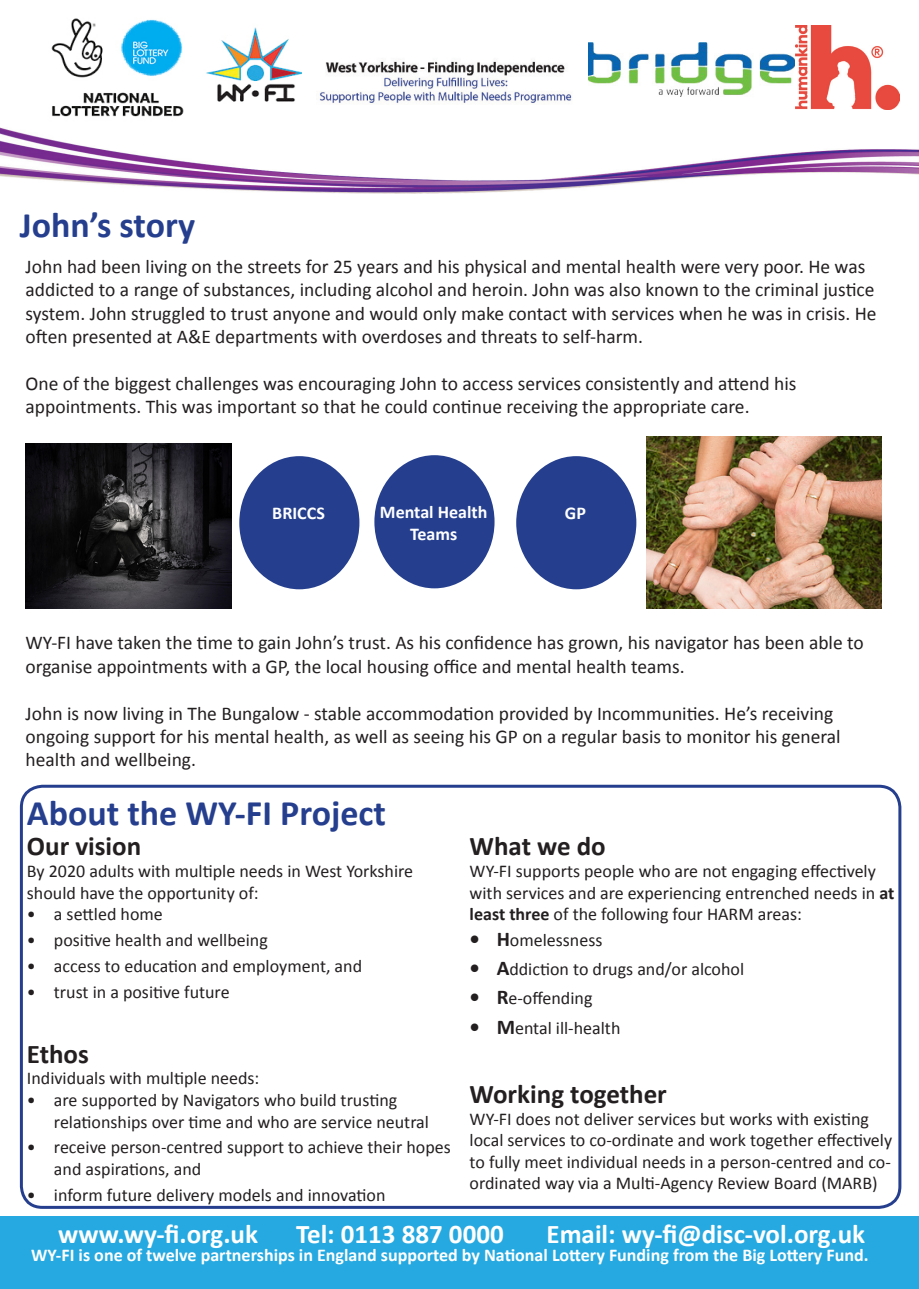
<style>
.page{position:relative;width:919px;height:1289px;background:#fff}
.page>*{position:absolute;margin:0;border:0;box-sizing:border-box;transform-origin:0 0}
.t1{font:700 36px "Calibri";color:#253f8e}
.t2{font:700 27px "Calibri";color:#fff}
.t3{font:700 27px "Calibri";color:#231f20}
.Paragraph_Style_1{font:19.5px/23.4px "Calibri";color:#231f20}
.t4{font:18px/21.6px "Calibri";color:#231f20}
.t5{font:700 18px/21.6px "Calibri";color:#fff;text-align:center}
.s1{font-weight:700}
.s2{font-weight:700;font-size:21px}
</style>
<div class="page">
<div style="left:0;top:1216px;width:918px;height:72px;background:#26a9e0"></div>
<div style="left:20px;top:784px;width:881px;height:424px;border:3px solid #253f8e;border-radius:21px"></div>
<div style="left:239px;top:456px;width:120px;height:133px;background:#253f8e;border-radius:50%"></div>
<div style="left:374px;top:455px;width:120px;height:133px;background:#253f8e;border-radius:50%"></div>
<div style="left:516px;top:456px;width:120px;height:133px;background:#253f8e;border-radius:50%"></div>
<img style="left:26px;top:444px;width:206px;height:165px">
<img style="left:646px;top:436px;width:235px;height:173px">
<img style="left:319px;top:61px;width:253px;height:42px">
<img style="left:588px;top:42px;width:207px;height:54px">
<img style="left:51px;top:18px;width:251px;height:99px">
<img style="left:795px;top:25px;width:104px;height:85px">
<img style="left:0;top:127px;width:918px;height:67px">
<p class="t1" style="left:20px;top:202px;width:177px">John’s story</p>
<p class="Paragraph_Style_1" style="left:26px;top:255px;width:852px">John had been living on the streets for 25 years and his physical and mental health were very poor. He was addicted to a range of substances, including alcohol and heroin. John was also known to the criminal justice system. John struggled to trust anyone and would only make contact with services when he was in crisis. He often presented at A&amp;E departments with overdoses and threats to self-harm.</p>
<p class="Paragraph_Style_1" style="left:26px;top:372px;width:772px">One of the biggest challenges was encouraging John to access services consistently and attend his appointments. This was important so that he could continue receiving the appropriate care.</p>
<p class="t5" style="left:272px;top:502px;width:54px">BRICCS</p>
<p class="t5" style="left:380px;top:501px;width:109px">Mental Health<br>Teams</p>
<p class="t5" style="left:565px;top:502px;width:23px">GP</p>
<p class="Paragraph_Style_1" style="left:26px;top:631px;width:839px">WY-FI have taken the time to gain John’s trust. As his confidence has grown, his navigator has been able to organise appointments with a GP, the local housing office and mental health teams.</p>
<p class="Paragraph_Style_1" style="left:26px;top:701px;width:816px">John is now living in The Bungalow - stable accommodation provided by Incommunities. He’s receiving ongoing support for his mental health, as well as seeing his GP on a regular basis to monitor his general health and wellbeing.</p>
<p class="t1" style="left:27px;top:789px;width:360px">About the WY-FI Project</p>
<p class="t3" style="left:27px;top:829px;width:116px">Our vision</p>
<p class="t4" style="left:27px;top:860px;width:388px">By 2020 adults with multiple needs in West Yorkshire should have the opportunity of:</p>
<p class="t4" style="left:27px;top:903px;width:137px">• a settled home</p>
<p class="t4" style="left:27px;top:929px;width:242px">• positive health and wellbeing</p>
<p class="t4" style="left:27px;top:955px;width:337px">• access to education and employment, and</p>
<p class="t4" style="left:27px;top:981px;width:204px">• trust in a positive future</p>
<p class="t3" style="left:27px;top:1036px;width:63px">Ethos</p>
<p class="t4" style="left:27px;top:1067px;width:234px">Individuals with multiple needs:</p>
<p class="t4" style="left:54px;top:1089px;width:376px;text-indent:-27px">• are supported by Navigators who build trusting relationships over time and who are service neutral</p>
<p class="t4" style="left:54px;top:1136px;width:398px;text-indent:-27px">• receive person-centred support to achieve their hopes and aspirations, and</p>
<p class="t4" style="left:27px;top:1184px;width:360px">• inform future delivery models and innovation</p>
<p class="t3" style="left:469px;top:829px;width:138px">What we do</p>
<p class="t4" style="left:469px;top:860px;width:426px">WY-FI supports people who are not engaging effectively with services and are experiencing entrenched needs in <span class="s1">at least three</span> of the following four HARM areas:</p>
<p class="t4" style="left:469px;top:928px;width:134px"><span class="s2">• H</span>omelessness</p>
<p class="t4" style="left:469px;top:958px;width:276px"><span class="s2">• A</span>ddiction to drugs and/or alcohol</p>
<p class="t4" style="left:469px;top:987px;width:124px"><span class="s2">• R</span>e-offending</p>
<p class="t4" style="left:469px;top:1017px;width:152px"><span class="s2">• M</span>ental ill-health</p>
<p class="t3" style="left:469px;top:1076px;width:199px">Working together</p>
<p class="t4" style="left:469px;top:1107px;width:424px">WY-FI does not deliver services but works with existing local services to co-ordinate and work together effectively to fully meet individual needs in a person-centred and co&shy;ordinated way via a Multi-Agency Review Board (MARB)</p>
<p class="t2" style="left:58px;top:1216px;width:201px">www.wy-fi.org.uk</p>
<p class="t2" style="left:296px;top:1216px;width:209px">Tel: 0113 887 0000</p>
<p class="t2" style="left:546px;top:1216px;width:320px">Email: wy-fi@disc-vol.org.uk</p>
<p class="t5" style="left:31px;top:1244px;width:838px">WY-FI is one of twelve partnerships in England supported by National Lottery Funding from the Big Lottery Fund.</p>
</div>
